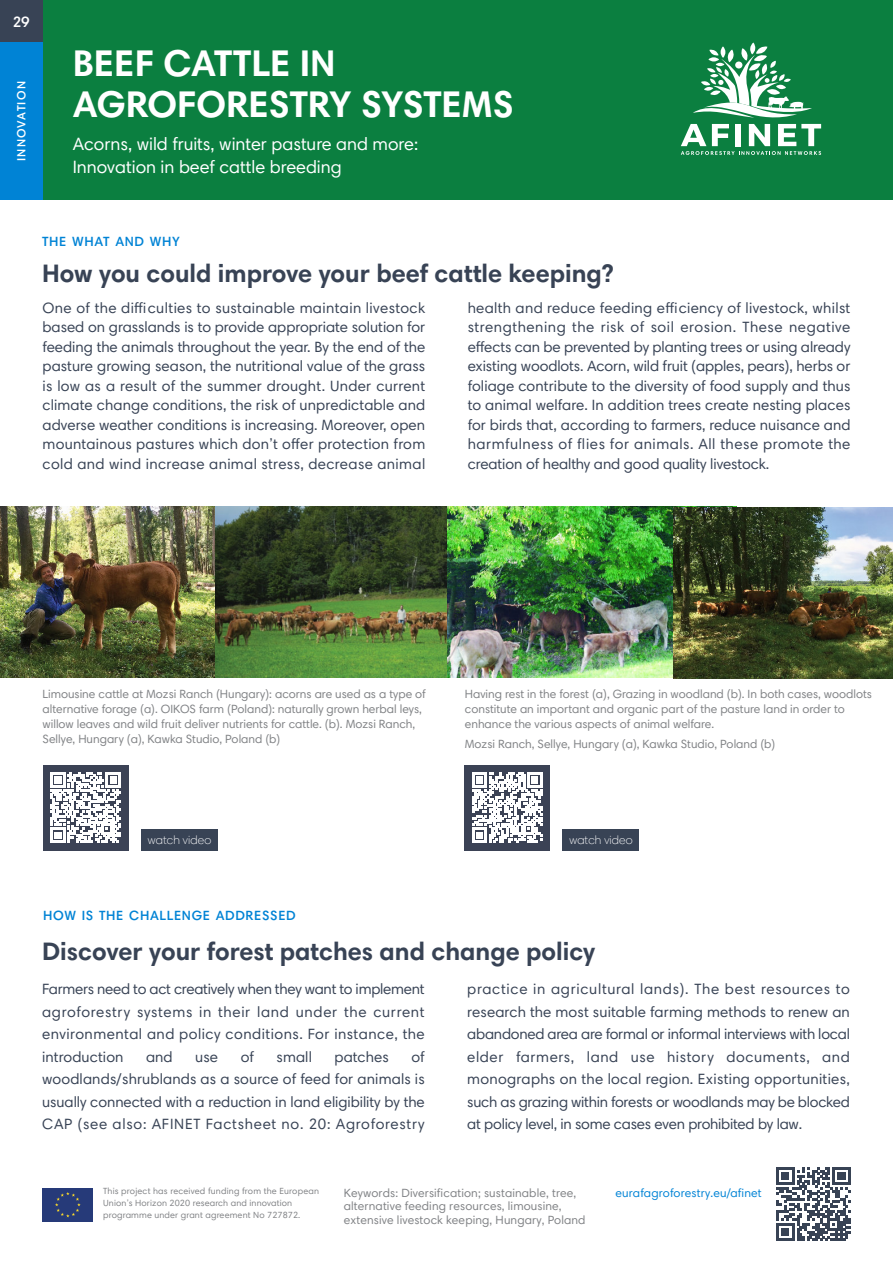
<style>
.page{position:relative;width:893px;height:1263px;background:#fff}
.page>*{position:absolute;margin:0;border:0;box-sizing:border-box;transform-origin:0 0}
.t1{font:700 37.5px/40.5px "Harmonia Sans Pro Cyr";color:#fff}
.t2{font:700 25.5px "Harmonia Sans Pro Cyr";color:#384355}
.t3{font:18px/22.5px "Harmonia Sans Pro Cyr";color:#fff}
.t4{font:15px/19.5px "Harmonia Sans Pro Cyr";letter-spacing:.005em;color:#384355;text-align:justify}
.t5{font:600 15px "Harmonia Sans Pro Cyr";color:#fff}
.t6{font:600 13.5px "Harmonia Sans Pro Cyr";letter-spacing:.05em;color:#0083d5}
.t7{font:12px/15px "Harmonia Sans Pro Cyr";color:#808285}
.t8{font:12px "Harmonia Sans Pro Cyr";letter-spacing:.015em;color:#0083d5}
.t9{font:300 12px "Harmonia Sans Pro Cyr";letter-spacing:.01em;color:#fff}
.t10{font:600 12px "Harmonia Sans Pro Cyr";letter-spacing:.1em;color:#fff}
.t11{font:9px/12px "Harmonia Sans Pro Cyr";letter-spacing:.015em;color:#808285}
</style>
<div class="page">
<img style="left:446px;top:507px;width:228px;height:170px">
<div style="left:0;top:0;width:893px;height:200px;background:#0b7f40"></div>
<svg style="left:776px;top:1167px;width:74px;height:74px"></svg>
<div style="left:42px;top:1188px;width:51px;height:34px;background:#263a79"></div>
<svg style="left:55px;top:1192px;width:26px;height:25px"></svg>
<svg style="left:681px;top:43px;width:140px;height:112px"></svg>
<div style="left:0;top:0;width:43px;height:43px;background:#384355"></div>
<div style="left:0;top:43px;width:43px;height:157px;background:#0083d5"></div>
<img style="left:0;top:506px;width:446px;height:171px">
<img style="left:674px;top:507px;width:219px;height:171px">
<div style="left:43px;top:765px;width:85px;height:85px;background:#3b4255"></div>
<svg style="left:51px;top:773px;width:70px;height:70px"></svg>
<div style="left:465px;top:765px;width:85px;height:85px;background:#3b4255"></div>
<svg style="left:472px;top:773px;width:70px;height:70px"></svg>
<div style="left:563px;top:829px;width:76px;height:21px;background:#384355"></div>
<div style="left:141px;top:829px;width:77px;height:21px;background:#384355"></div>
<p class="t5" style="left:13px;top:16px;width:19px">29</p>
<p class="t10" style="left:17px;top:161px;width:81px;rotate:-90deg">INNOVATION</p>
<h1 class="t1" style="left:73px;top:48px;width:443px">BEEF CATTLE IN<br>AGROFORESTRY SYSTEMS</h1>
<p class="t3" style="left:73px;top:135px;width:347px">Acorns, wild fruits, winter pasture and more:<br>Innovation in beef cattle breeding</p>
<p class="t6" style="left:42px;top:236px;width:139px">THE WHAT AND WHY</p>
<h2 class="t2" style="left:42px;top:264px;width:573px">How you could improve your beef cattle keeping?</h2>
<p class="t4" style="left:43px;top:299px;width:384px">One of the difficulties to sustainable maintain livestock based on grasslands is to provide appropriate solution for feeding the animals throughout the year. By the end of the pasture growing season, the nutritional value of the grass is low as a result of the summer drought. Under current climate change conditions, the risk of unpredictable and adverse weather conditions is increasing. Moreover, open mountainous pastures which don’t offer protection from cold and wind increase animal stress, decrease animal</p>
<p class="t4" style="left:468px;top:299px;width:384px">health and reduce feeding efficiency of livestock, whilst strengthening the risk of soil erosion. These negative effects can be prevented by planting trees or using already existing woodlots. Acorn, wild fruit (apples, pears), herbs or foliage contribute to the diversity of food supply and thus to animal welfare. In addition trees create nesting places for birds that, according to farmers, reduce nuisance and harmfulness of flies for animals. All these promote the creation of healthy and good quality livestock.</p>
<p class="t7" style="left:43px;top:688px;width:385px">Limousine cattle at Mozsi Ranch (Hungary): acorns are used as a type of alternative forage (a). OIKOS farm (Poland): naturally grown herbal leys, willow leaves and wild fruit deliver nutrients for cattle. (b). Mozsi Ranch, Sellye, Hungary (a), Kawka Studio, Poland (b)</p>
<p class="t7" style="left:465px;top:688px;width:409px">Having rest in the forest (a), Grazing in woodland (b). In both cases, woodlots constitute an important and organic part of the pasture land in order to enhance the various aspects of animal welfare.</p>
<p class="t7" style="left:465px;top:737px;width:312px">Mozsi Ranch, Sellye, Hungary (a), Kawka Studio, Poland (b)</p>
<p class="t9" style="left:148px;top:835px;width:65px">watch video</p>
<p class="t9" style="left:569px;top:835px;width:65px">watch video</p>
<p class="t6" style="left:43px;top:910px;width:254px">HOW IS THE CHALLENGE ADDRESSED</p>
<h2 class="t2" style="left:42px;top:941px;width:554px">Discover your forest patches and change policy</h2>
<p class="t4" style="left:42px;top:979px;width:384px;line-height:22.5px">Farmers need to act creatively when they want to implement agroforestry systems in their land under the current environmental and policy conditions. For instance, the introduction</p>
<p class="t4" style="left:42px;top:1047px;width:384px;line-height:22.5px;text-indent:369px">of woodlands/shrublands as a source of feed for animals is usually connected with a reduction in land eligibility by the CAP (see also: AFINET Factsheet no. 20: Agroforestry</p>
<p class="t4" style="left:146px;top:1048px;width:28px">and</p>
<p class="t4" style="left:195px;top:1048px;width:24px">use</p>
<p class="t4" style="left:241px;top:1048px;width:15px">of</p>
<p class="t4" style="left:277px;top:1048px;width:37px">small</p>
<p class="t4" style="left:334px;top:1048px;width:56px">patches</p>
<p class="t4" style="left:467px;top:979px;width:384px;line-height:22.5px">practice in agricultural lands). The best resources to research the most suitable farming methods to renew an abandoned area are formal or informal interviews with local elder farmers, land use history documents, and monographs on the local region. Existing opportunities, such as grazing within forests or woodlands may be blocked at policy level, in some cases even prohibited by law.</p>
<p class="t11" style="left:103px;top:1186px;width:217px">This project has received funding from the European<br>Union’s Horizon 2020 research and innovation programme under grant agreement No 727872.</p>
<p class="t7" style="left:344px;top:1187px;width:243px;line-height:13.5px">Keywords: Diversification; sustainable, tree, alternative feeding resources, limousine, extensive livestock keeping, Hungary, Poland</p>
<p class="t8" style="left:616px;top:1188px;width:148px">eurafagroforestry.eu/afinet</p>
</div>
